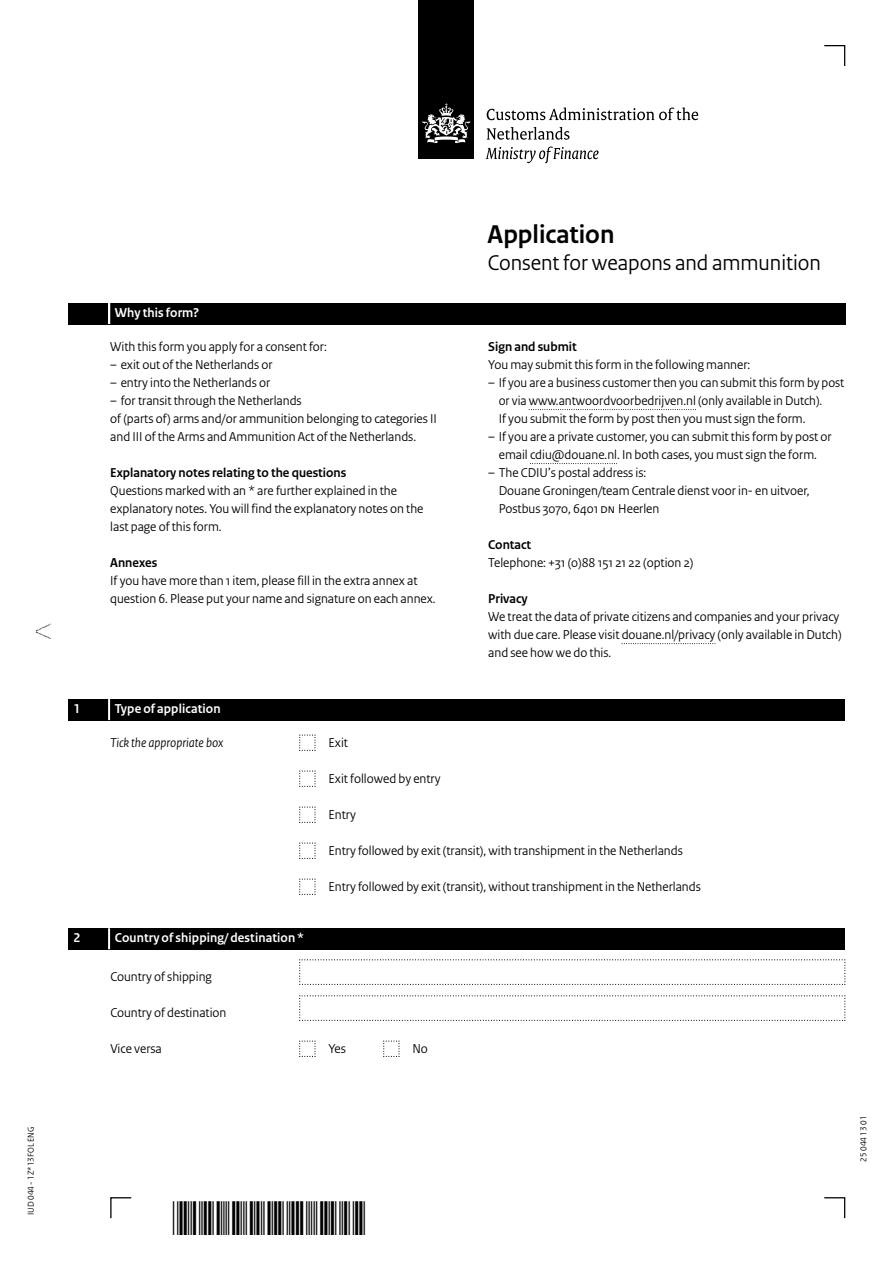
<style>
.page{position:relative;width:893px;height:1263px;background:#fff}
.page>*{position:absolute;margin:0;border:0;box-sizing:border-box;transform-origin:0 0}
.t1{font:45px "Symbol";color:#000;scale:.67 1}
.Documenttitel{font:700 27px "Rijksoverheid Sans Heading";color:#000}
.Documenttitel-2{font:22.5px "Rijksoverheid Sans Heading";color:#000}
.Gebruiksaanwijzing{font:13.5px/18px "Rijksoverheid Sans Heading";color:#000}
.Vraag_Nummer_12{font:13.5px "Rijksoverheid Sans Heading";color:#000}
.Tussenkop{font:700 13.5px "Rijksoverheid Sans Heading";color:#000}
.Vraag{font:13.5px "Rijksoverheid Sans Heading";color:#000}
.KOP_D_Nummer{font:700 13.5px "Rijksoverheid Sans Heading";letter-spacing:.01em;color:#fff}
.KOP_B_Nummer{font:700 13.5px "Rijksoverheid Sans Heading";letter-spacing:.01em;color:#fff}
.Vraag-2{font:italic 13.5px "Rijksoverheid Sans Heading";color:#000}
.t2{font:9px "Rijksoverheid Sans Heading";color:#000}
</style>
<div class="page">
<svg style="left:824px;top:1197px;width:22px;height:22px"></svg>
<svg style="left:110px;top:1197px;width:22px;height:22px"></svg>
<svg style="left:824px;top:45px;width:22px;height:21px"></svg>
<svg style="left:299px;top:734px;width:17px;height:17px"></svg>
<svg style="left:299px;top:770px;width:17px;height:17px"></svg>
<svg style="left:299px;top:806px;width:17px;height:17px"></svg>
<svg style="left:299px;top:842px;width:17px;height:17px"></svg>
<svg style="left:299px;top:878px;width:17px;height:17px"></svg>
<svg style="left:299px;top:959px;width:547px;height:26px"></svg>
<svg style="left:299px;top:995px;width:547px;height:26px"></svg>
<svg style="left:299px;top:1040px;width:17px;height:17px"></svg>
<svg style="left:383px;top:1040px;width:17px;height:17px"></svg>
<svg style="left:36px;top:624px;width:15px;height:15px"></svg>
<div style="left:68px;top:303px;width:777px;height:21px;background:#000"></div>
<hr style="left:108px;top:303px;width:2px;height:21px;background:#fff">
<svg style="left:529px;top:409px;width:167px;height:1px"></svg>
<svg style="left:530px;top:463px;width:87px;height:1px"></svg>
<svg style="left:622px;top:643px;width:93px;height:1px"></svg>
<div style="left:419px;top:0;width:55px;height:159px;background:#000"></div>
<svg style="left:422px;top:103px;width:48px;height:41px"></svg>
<svg style="left:487px;top:108px;width:211px;height:12px"></svg>
<svg style="left:487px;top:127px;width:82px;height:13px"></svg>
<svg style="left:486px;top:147px;width:112px;height:16px"></svg>
<div style="left:68px;top:699px;width:777px;height:21px;background:#000"></div>
<hr style="left:108px;top:699px;width:2px;height:21px;background:#fff">
<div style="left:68px;top:928px;width:777px;height:21px;background:#000"></div>
<hr style="left:108px;top:928px;width:2px;height:21px;background:#fff">
<p class="t2" style="left:26px;top:1215px;width:90px;rotate:-90deg">IUD 044 - 1Z*13FOL ENG</p>
<h2 class="KOP_B_Nummer" style="left:115px;top:305px;width:86px">Why this form?</h2>
<p class="Gebruiksaanwijzing" style="left:110px;top:338px;width:218px">With this form you apply for a consent for:</p>
<p class="Gebruiksaanwijzing" style="left:110px;top:356px;width:164px">– exit out of the Netherlands or</p>
<p class="Gebruiksaanwijzing" style="left:110px;top:374px;width:161px">– entry into the Netherlands or</p>
<p class="Gebruiksaanwijzing" style="left:110px;top:392px;width:193px">– for transit through the Netherlands</p>
<p class="Gebruiksaanwijzing" style="left:110px;top:410px;width:328px">of (parts of) arms and/or ammunition belonging to categories II and III of the Arms and Ammunition Act of the Netherlands.</p>
<h3 class="Tussenkop" style="left:110px;top:465px;width:238px">Explanatory notes relating to the questions</h3>
<p class="Gebruiksaanwijzing" style="left:110px;top:482px;width:315px">Questions marked with an * are further explained in the explanatory notes. You will find the explanatory notes on the last page of this form.</p>
<h3 class="Tussenkop" style="left:110px;top:555px;width:49px">Annexes</h3>
<p class="Gebruiksaanwijzing" style="left:110px;top:572px;width:327px">If you have more than 1 item, please fill in the extra annex at question 6. Please put your name and signature on each annex.</p>
<h1 class="Documenttitel" style="left:488px;top:219px;width:128px">Application</h1>
<h1 class="Documenttitel-2" style="left:488px;top:250px;width:335px">Consent for weapons and ammunition</h1>
<h3 class="Tussenkop" style="left:488px;top:339px;width:90px">Sign and submit</h3>
<p class="Gebruiksaanwijzing" style="left:488px;top:356px;width:263px">You may submit this form in the following manner:</p>
<p class="Gebruiksaanwijzing" style="left:499px;top:374px;width:347px;text-indent:-10px">– If you are a business customer then you can submit this form by post or via www.antwoordvoorbedrijven.nl (only available in Dutch).<br>If you submit the form by post then you must sign the form.</p>
<p class="Gebruiksaanwijzing" style="left:488px;top:428px;width:345px;text-align:center">– If you are a private customer, you can submit this form by post or email cdiu@douane.nl. In both cases, you must sign the form.</p>
<p class="Gebruiksaanwijzing" style="left:499px;top:464px;width:312px;text-indent:-10px">– The CDIU’s postal address is:<br>Douane Groningen/team Centrale dienst voor in- en uitvoer,<br>Postbus 3070, 6401 DN Heerlen</p>
<h3 class="Tussenkop" style="left:488px;top:537px;width:44px">Contact</h3>
<p class="Gebruiksaanwijzing" style="left:488px;top:554px;width:207px">Telephone: +31 (0)88 151 21 22 (option 2)</p>
<h3 class="Tussenkop" style="left:488px;top:591px;width:41px">Privacy</h3>
<p class="Gebruiksaanwijzing" style="left:488px;top:608px;width:355px">We treat the data of private citizens and companies and your privacy with due care. Please visit douane.nl/privacy (only available in Dutch) and see how we do this.</p>
<h2 class="KOP_B_Nummer" style="left:74px;top:701px;width:8px">1</h2>
<h2 class="KOP_B_Nummer" style="left:115px;top:701px;width:107px">Type of application</h2>
<p class="Vraag-2" style="left:110px;top:735px;width:114px">Tick the appropriate box</p>
<p class="Vraag_Nummer_12" style="left:329px;top:735px;width:21px">Exit</p>
<p class="Vraag_Nummer_12" style="left:329px;top:771px;width:114px">Exit followed by entry</p>
<p class="Vraag_Nummer_12" style="left:329px;top:807px;width:29px">Entry</p>
<p class="Vraag_Nummer_12" style="left:329px;top:843px;width:356px">Entry followed by exit (transit), with transhipment in the Netherlands</p>
<p class="Vraag_Nummer_12" style="left:329px;top:879px;width:374px">Entry followed by exit (transit), without transhipment in the Netherlands</p>
<h2 class="KOP_D_Nummer" style="left:74px;top:930px;width:8px">2</h2>
<h2 class="KOP_D_Nummer" style="left:115px;top:930px;width:191px">Country of shipping/ destination *</h2>
<p class="Vraag" style="left:110px;top:969px;width:103px">Country of shipping</p>
<p class="Vraag" style="left:110px;top:1005px;width:118px">Country of destination</p>
<p class="Vraag" style="left:110px;top:1041px;width:53px">Vice versa</p>
<p class="Vraag_Nummer_12" style="left:328px;top:1041px;width:19px">Yes</p>
<p class="Vraag_Nummer_12" style="left:412px;top:1041px;width:17px">No</p>
<h1 class="t1" style="left:243px;top:1193px;width:106px">✔✔ ✓</h1>
<p class="t2" style="left:858px;top:1161px;width:47px;rotate:-90deg">25 044 13 01</p>
</div>
